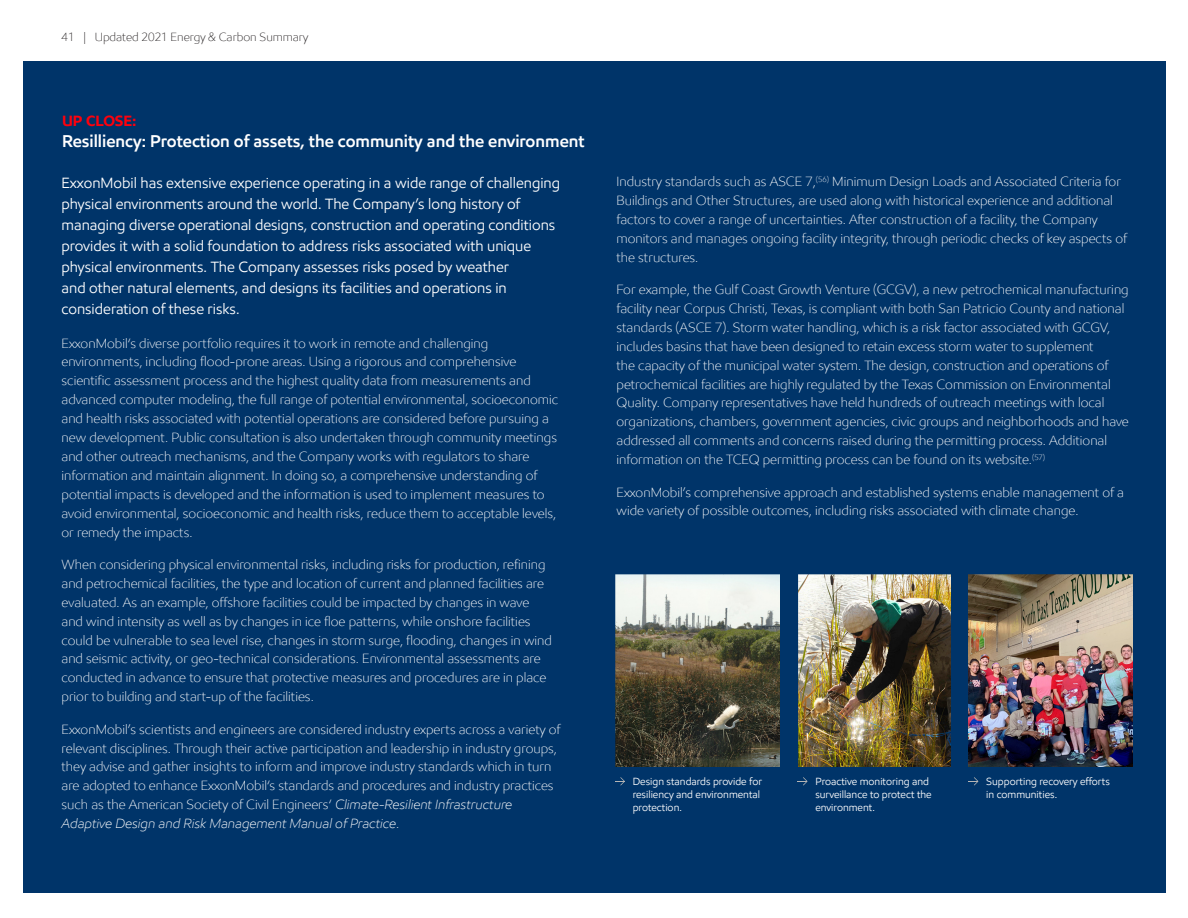
<style>
.page{position:relative;width:1188px;height:918px;background:#fff}
.page>*{position:absolute;margin:0;border:0;box-sizing:border-box;transform-origin:0 0}
.t1{font:600 17.25px "E Mprint";color:#fff}
._1st_Paragraph{font:15px/21px "E Mprint";color:#fff}
.t2{font:700 15px "E Mprint";color:#fe000c}
.Body_Copy{font:300 13.5px/18.9px "E Mprint";color:#fff}
.t3{font:300 12px "E Mprint";color:#231f20}
.Paragraph_Body_text{font:10.5px "E Mprint";color:#fff}
.s1{font-style:italic}
</style>
<div class="page">
<div style="left:23px;top:62px;width:1142px;height:831px;background:#003469"></div>
<img style="left:615px;top:574px;width:164px;height:193px">
<img style="left:969px;top:574px;width:164px;height:193px">
<img style="left:798px;top:574px;width:152px;height:193px">
<svg style="left:615px;top:777px;width:10px;height:9px"></svg>
<svg style="left:798px;top:777px;width:9px;height:9px"></svg>
<svg style="left:969px;top:777px;width:9px;height:9px"></svg>
<p class="t3" style="left:62px;top:30px;width:248px">41 | Updated 2021 Energy &amp; Carbon Summary</p>
<p class="t2" style="left:62px;top:111px;width:76px">UP CLOSE:</p>
<p class="t1" style="left:62px;top:130px;width:524px">Resilliency: Protection of assets, the community and the environment</p>
<p class="_1st_Paragraph" style="left:62px;top:172px;width:500px">ExxonMobil has extensive experience operating in a wide range of challenging physical environments around the world. The Company’s long history of managing diverse operational designs, construction and operating conditions provides it with a solid foundation to address risks associated with unique physical environments. The Company assesses risks posed by weather<br>and other natural elements, and designs its facilities and operations in consideration of these risks.</p>
<p class="Body_Copy" style="left:62px;top:333px;width:498px">ExxonMobil‘s diverse portfolio requires it to work in remote and challenging environments, including flood-prone areas. Using a rigorous and comprehensive scientific assessment process and the highest quality data from measurements and advanced computer modeling, the full range of potential environmental, socioeconomic and health risks associated with potential operations are considered before pursuing a new development. Public consultation is also undertaken through community meetings and other outreach mechanisms, and the Company works with regulators to share information and maintain alignment. In doing so, a comprehensive understanding of potential impacts is developed and the information is used to implement measures to avoid environmental, socioeconomic and health risks, reduce them to acceptable levels, or remedy the impacts.</p>
<p class="Body_Copy" style="left:62px;top:555px;width:492px">When considering physical environmental risks, including risks for production, refining and petrochemical facilities, the type and location of current and planned facilities are evaluated. As an example, offshore facilities could be impacted by changes in wave and wind intensity as well as by changes in ice floe patterns, while onshore facilities could be vulnerable to sea level rise, changes in storm surge, flooding, changes in wind and seismic activity, or geo-technical considerations. Environmental assessments are conducted in advance to ensure that protective measures and procedures are in place prior to building and start-up of the facilities.</p>
<p class="Body_Copy" style="left:62px;top:719px;width:500px">ExxonMobil’s scientists and engineers are considered industry experts across a variety of relevant disciplines. Through their active participation and leadership in industry groups, they advise and gather insights to inform and improve industry standards which in turn are adopted to enhance ExxonMobil‘s standards and procedures and industry practices such as the American Society of Civil Engineers‘ <span class="s1">Climate-Resilient Infrastructure Adaptive Design and Risk Management Manual of Practice</span>.</p>
<p class="Body_Copy" style="left:617px;top:172px;width:512px">Industry standards such as ASCE 7,<sup>(56)</sup> Minimum Design Loads and Associated Criteria for Buildings and Other Structures, are used along with historical experience and additional factors to cover a range of uncertainties. After construction of a facility, the Company monitors and manages ongoing facility integrity, through periodic checks of key aspects of the structures.</p>
<p class="Body_Copy" style="left:617px;top:280px;width:514px">For example, the Gulf Coast Growth Venture (GCGV), a new petrochemical manufacturing facility near Corpus Christi, Texas, is compliant with both San Patricio County and national standards (ASCE 7). Storm water handling, which is a risk factor associated with GCGV, includes basins that have been designed to retain excess storm water to supplement<br>the capacity of the municipal water system. The design, construction and operations of petrochemical facilities are highly regulated by the Texas Commission on Environmental Quality. Company representatives have held hundreds of outreach meetings with local organizations, chambers, government agencies, civic groups and neighborhoods and have addressed all comments and concerns raised during the permitting process. Additional information on the TCEQ permitting process can be found on its website.<sup>(57)</sup></p>
<p class="Body_Copy" style="left:617px;top:482px;width:509px">ExxonMobil’s comprehensive approach and established systems enable management of a wide variety of possible outcomes, including risks associated with climate change.</p>
<p class="Paragraph_Body_text" style="left:633px;top:775px;width:131px">Design standards provide for</p>
<p class="Paragraph_Body_text" style="left:633px;top:788px;width:129px">resiliency and environmental</p>
<p class="Paragraph_Body_text" style="left:633px;top:800px;width:51px">protection.</p>
<p class="Paragraph_Body_text" style="left:815px;top:775px;width:115px">Proactive monitoring and</p>
<p class="Paragraph_Body_text" style="left:815px;top:788px;width:118px">surveillance to protect the</p>
<p class="Paragraph_Body_text" style="left:815px;top:800px;width:61px">environment.</p>
<p class="Paragraph_Body_text" style="left:986px;top:775px;width:125px">Supporting recovery efforts</p>
<p class="Paragraph_Body_text" style="left:986px;top:788px;width:72px">in communities.</p>
</div>
